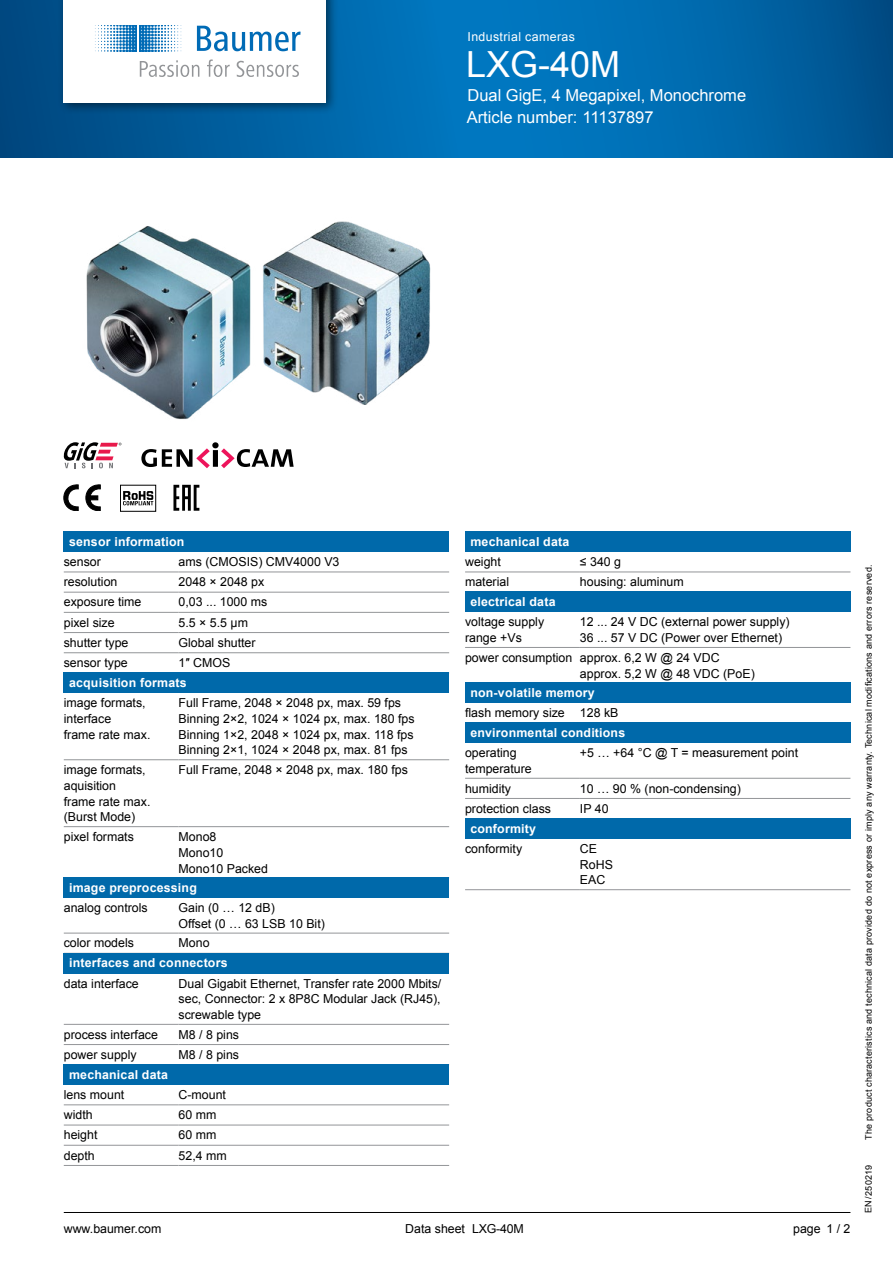
<style>
.page{position:relative;width:893px;height:1263px;background:#fff}
.page>*{position:absolute;margin:0;border:0;box-sizing:border-box;transform-origin:0 0}
.t1{font:36px "Arial";color:#fff}
.t2{font:16.5px/21.9px "Arial";color:#fff}
.t3{font:12.3px/15.8px "Arial";color:#000}
.t4{font:700 12.3px "Arial";letter-spacing:.015em;color:#fff}
.t5{font:12.3px "Arial";letter-spacing:.03em;color:#fff}
.t6{font:9px "Arial";letter-spacing:.02em;color:#000}
</style>
<div class="page">
<hr style="left:64px;top:1212px;width:786px;height:1px;background:#000">
<svg style="left:0;top:0;width:893px;height:157px;background:#0066a9"></svg>
<div style="left:58px;top:0;width:280px;height:115px;background:#000;opacity:.5"></div>
<div style="left:64px;top:0;width:262px;height:102px;background:#fff"></div>
<svg style="left:30px;top:25px;width:271px;height:52px"></svg>
<img style="left:64px;top:221px;width:367px;height:291px">
<div style="left:64px;top:531px;width:385px;height:21px;background:#0069aa"></div>
<hr style="left:179px;top:572px;width:270px;height:1px;background:#939598">
<hr style="left:179px;top:592px;width:270px;height:1px;background:#939598">
<hr style="left:179px;top:612px;width:270px;height:1px;background:#939598">
<hr style="left:179px;top:632px;width:270px;height:1px;background:#939598">
<hr style="left:179px;top:652px;width:270px;height:1px;background:#939598">
<hr style="left:64px;top:572px;width:115px;height:1px;background:#939598">
<hr style="left:64px;top:592px;width:115px;height:1px;background:#939598">
<hr style="left:64px;top:612px;width:115px;height:1px;background:#939598">
<hr style="left:64px;top:632px;width:115px;height:1px;background:#939598">
<hr style="left:64px;top:652px;width:115px;height:1px;background:#939598">
<div style="left:64px;top:673px;width:385px;height:20px;background:#0069aa"></div>
<hr style="left:179px;top:759px;width:270px;height:1px;background:#939598">
<hr style="left:64px;top:759px;width:115px;height:1px;background:#939598">
<hr style="left:64px;top:826px;width:115px;height:1px;background:#939598">
<hr style="left:179px;top:826px;width:270px;height:1px;background:#939598">
<div style="left:64px;top:877px;width:385px;height:21px;background:#0069aa"></div>
<hr style="left:64px;top:933px;width:115px;height:1px;background:#939598">
<hr style="left:179px;top:933px;width:270px;height:1px;background:#939598">
<div style="left:64px;top:953px;width:385px;height:20px;background:#0069aa"></div>
<hr style="left:64px;top:1024px;width:115px;height:1px;background:#939598">
<hr style="left:179px;top:1024px;width:270px;height:1px;background:#939598">
<hr style="left:64px;top:1044px;width:115px;height:1px;background:#939598">
<hr style="left:179px;top:1044px;width:270px;height:1px;background:#939598">
<div style="left:64px;top:1064px;width:385px;height:21px;background:#0069aa"></div>
<hr style="left:64px;top:1104px;width:115px;height:1px;background:#939598">
<hr style="left:179px;top:1104px;width:270px;height:1px;background:#939598">
<hr style="left:64px;top:1125px;width:115px;height:1px;background:#939598">
<hr style="left:179px;top:1125px;width:270px;height:1px;background:#939598">
<hr style="left:64px;top:1145px;width:115px;height:1px;background:#939598">
<hr style="left:64px;top:1165px;width:115px;height:1px;background:#939598">
<hr style="left:179px;top:1145px;width:270px;height:1px;background:#939598">
<hr style="left:179px;top:1165px;width:270px;height:1px;background:#939598">
<div style="left:465px;top:531px;width:385px;height:21px;background:#0069aa"></div>
<hr style="left:465px;top:572px;width:115px;height:1px;background:#939598">
<hr style="left:580px;top:572px;width:270px;height:1px;background:#939598">
<div style="left:465px;top:592px;width:385px;height:20px;background:#0069aa"></div>
<hr style="left:465px;top:647px;width:115px;height:1px;background:#939598">
<hr style="left:580px;top:647px;width:270px;height:1px;background:#939598">
<div style="left:465px;top:682px;width:385px;height:21px;background:#0069aa"></div>
<div style="left:465px;top:723px;width:385px;height:20px;background:#0069aa"></div>
<hr style="left:465px;top:778px;width:115px;height:1px;background:#939598">
<hr style="left:580px;top:778px;width:270px;height:1px;background:#939598">
<hr style="left:465px;top:798px;width:115px;height:1px;background:#939598">
<hr style="left:580px;top:798px;width:270px;height:1px;background:#939598">
<div style="left:465px;top:818px;width:385px;height:20px;background:#0069aa"></div>
<hr style="left:580px;top:889px;width:270px;height:1px;background:#939598">
<hr style="left:465px;top:889px;width:115px;height:1px;background:#939598">
<p class="t5" style="left:467px;top:29px;width:109px">Industrial cameras</p>
<h1 class="t1" style="left:466px;top:40px;width:156px">LXG-40M</h1>
<h2 class="t2" style="left:467px;top:85px;width:281px">Dual GigE, 4 Megapixel, Monochrome<br>Article number: 11137897</h2>
<p class="t4" style="left:69px;top:533px;width:117px">sensor information</p>
<p class="t3" style="left:64px;top:554px;width:39px">sensor</p>
<p class="t3" style="left:179px;top:554px;width:162px">ams (CMOSIS) CMV4000 V3</p>
<p class="t3" style="left:64px;top:574px;width:55px">resolution</p>
<p class="t3" style="left:179px;top:574px;width:87px">2048 × 2048 px</p>
<p class="t3" style="left:64px;top:594px;width:79px">exposure time</p>
<p class="t3" style="left:179px;top:594px;width:90px">0,03 ... 1000 ms</p>
<p class="t3" style="left:64px;top:615px;width:52px">pixel size</p>
<p class="t3" style="left:179px;top:615px;width:71px">5.5 × 5.5 µm</p>
<p class="t3" style="left:64px;top:635px;width:66px">shutter type</p>
<p class="t3" style="left:179px;top:635px;width:79px">Global shutter</p>
<p class="t3" style="left:64px;top:655px;width:65px">sensor type</p>
<p class="t3" style="left:179px;top:655px;width:53px">1″ CMOS</p>
<p class="t4" style="left:69px;top:674px;width:119px">acquisition formats</p>
<p class="t3" style="left:64px;top:695px;width:88px">image formats, interface<br>frame rate max.</p>
<p class="t3" style="left:179px;top:695px;width:237px">Full Frame, 2048 × 2048 px, max. 59 fps Binning 2×2, 1024 × 1024 px, max. 180 fps Binning 1×2, 2048 × 1024 px, max. 118 fps Binning 2×1, 1024 × 2048 px, max. 81 fps</p>
<p class="t3" style="left:64px;top:762px;width:88px">image formats, aquisition frame rate max. (Burst Mode)</p>
<p class="t3" style="left:179px;top:762px;width:231px">Full Frame, 2048 × 2048 px, max. 180 fps</p>
<p class="t3" style="left:64px;top:829px;width:72px">pixel formats</p>
<p class="t3" style="left:179px;top:829px;width:91px">Mono8<br>Mono10<br>Mono10 Packed</p>
<p class="t4" style="left:69px;top:879px;width:129px">image preprocessing</p>
<p class="t3" style="left:64px;top:900px;width:85px">analog controls</p>
<p class="t3" style="left:179px;top:900px;width:148px">Gain (0 … 12 dB)<br>Offset (0 … 63 LSB 10 Bit)</p>
<p class="t3" style="left:64px;top:935px;width:72px">color models</p>
<p class="t3" style="left:179px;top:935px;width:32px">Mono</p>
<p class="t4" style="left:69px;top:955px;width:160px">interfaces and connectors</p>
<p class="t3" style="left:64px;top:975px;width:76px">data interface</p>
<p class="t3" style="left:179px;top:975px;width:264px;text-align:justify">Dual Gigabit Ethernet, Transfer rate 2000 Mbits/ sec, Connector: 2 x 8P8C Modular Jack (RJ45), screwable type</p>
<p class="t3" style="left:64px;top:1026px;width:96px">process interface</p>
<p class="t3" style="left:179px;top:1026px;width:62px">M8 / 8 pins</p>
<p class="t3" style="left:64px;top:1047px;width:74px">power supply</p>
<p class="t3" style="left:179px;top:1047px;width:62px">M8 / 8 pins</p>
<p class="t4" style="left:69px;top:1066px;width:100px">mechanical data</p>
<p class="t3" style="left:64px;top:1087px;width:62px">lens mount</p>
<p class="t3" style="left:179px;top:1087px;width:49px">C-mount</p>
<p class="t3" style="left:64px;top:1107px;width:30px">width</p>
<p class="t3" style="left:179px;top:1107px;width:39px">60 mm</p>
<p class="t3" style="left:64px;top:1127px;width:35px">height</p>
<p class="t3" style="left:179px;top:1127px;width:39px">60 mm</p>
<p class="t3" style="left:64px;top:1147px;width:32px">depth</p>
<p class="t3" style="left:179px;top:1147px;width:50px">52,4 mm</p>
<p class="t4" style="left:470px;top:533px;width:100px">mechanical data</p>
<p class="t3" style="left:465px;top:554px;width:37px">weight</p>
<p class="t3" style="left:580px;top:554px;width:43px">≤ 340 g</p>
<p class="t3" style="left:465px;top:574px;width:46px">material</p>
<p class="t3" style="left:580px;top:574px;width:105px">housing: aluminum</p>
<p class="t4" style="left:470px;top:594px;width:87px">electrical data</p>
<p class="t3" style="left:465px;top:614px;width:81px">voltage supply range +Vs</p>
<p class="t3" style="left:580px;top:614px;width:211px">12 ... 24 V DC (external power supply)<br>36 ... 57 V DC (Power over Ethernet)</p>
<p class="t3" style="left:580px;top:650px;width:176px;text-indent:-115px">power consumption approx. 6,2 W @ 24 VDC approx. 5,2 W @ 48 VDC (PoE)</p>
<p class="t4" style="left:470px;top:684px;width:126px">non-volatile memory</p>
<p class="t3" style="left:465px;top:705px;width:155px">flash memory size 128 kB</p>
<p class="t4" style="left:470px;top:724px;width:156px">environmental conditions</p>
<p class="t3" style="left:465px;top:745px;width:68px">operating temperature</p>
<p class="t3" style="left:580px;top:745px;width:220px">+5 … +64 °C @ T = measurement point</p>
<p class="t3" style="left:465px;top:780px;width:48px">humidity</p>
<p class="t3" style="left:580px;top:780px;width:162px">10 … 90 % (non-condensing)</p>
<p class="t3" style="left:465px;top:801px;width:87px">protection class</p>
<p class="t3" style="left:580px;top:801px;width:30px">IP 40</p>
<p class="t4" style="left:470px;top:820px;width:67px">conformity</p>
<p class="t3" style="left:465px;top:841px;width:59px">conformity</p>
<p class="t3" style="left:580px;top:841px;width:35px">CE<br>RoHS<br>EAC</p>
<p class="t3" style="left:64px;top:1221px;width:99px">www.baumer.com</p>
<p class="t3" style="left:826px;top:1221px;width:26px">1 / 2</p>
<p class="t3" style="left:472px;top:1221px;width:53px">LXG-40M</p>
<p class="t3" style="left:405px;top:1221px;width:61px">Data sheet</p>
<p class="t3" style="left:793px;top:1221px;width:29px">page</p>
<p class="t6" style="left:863px;top:1140px;width:576px;rotate:-90deg">The product characteristics and technical data provided do not express or imply any warranty. Technical modifications and errors reserved.</p>
<p class="t6" style="left:863px;top:1213px;width:49px;rotate:-90deg">EN/250219</p>
</div>
